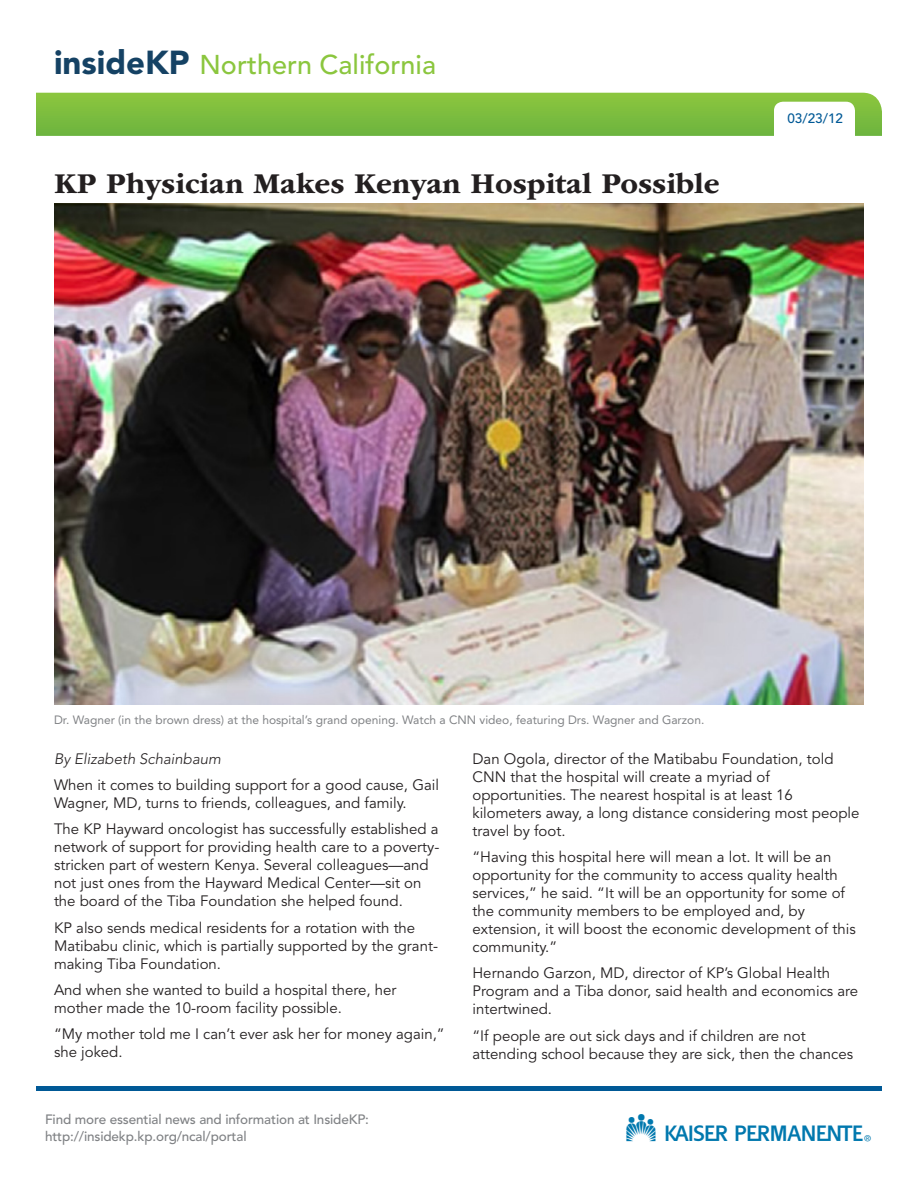
<style>
.page{position:relative;width:918px;height:1188px;background:#fff}
.page>*{position:absolute;margin:0;border:0;box-sizing:border-box;transform-origin:0 0}
.t1{font:42.75px "K Plogos";color:#0078ae}
.Headline{font:700 30px "ITC Garamond Std";color:#231f20}
.t2{font:500 27px "Avenir LT Std";color:#8bc63e}
.Answer{font:15px/18px "Avenir LT Std";color:#231f20}
.Interviewer{font:italic 300 15px "Avenir LT Std";color:#231f20}
.t3{font:500 13.5px/16.5px "Avenir LT Std";letter-spacing:-.01em;color:#808285}
.Date{font:500 13.5px "Avenir LT Std";color:#005996}
.t4{font:12px "Avenir LT Std";color:#808285}
.s1{font-weight:900;font-size:33px;color:#154264}
</style>
<div class="page">
<svg style="left:36px;top:93px;width:846px;height:43px"></svg>
<div style="left:36px;top:1086px;width:846px;height:5px;background:#005996"></div>
<div style="left:774px;top:102px;width:81px;height:43px;background:#fff;border-radius:9px"></div>
<img style="left:54px;top:204px;width:810px;height:500px">
<p class="t2" style="left:54px;top:50px;width:384px"><span class="s1">insideKP</span> Northern California</p>
<p class="Headline" style="left:54px;top:166px;width:667px">KP Physician Makes Kenyan Hospital Possible</p>
<p class="Date" style="left:787px;top:111px;width:57px">03/23/12</p>
<p class="t4" style="left:54px;top:712px;width:652px">Dr. Wagner (in the brown dress) at the hospital’s grand opening. Watch a CNN video, featuring Drs. Wagner and Garzon.</p>
<p class="Interviewer" style="left:54px;top:750px;width:168px">By Elizabeth Schainbaum</p>
<p class="Answer" style="left:54px;top:776px;width:386px">When it comes to building support for a good cause, Gail<br>Wagner, MD, turns to friends, colleagues, and family.</p>
<p class="Answer" style="left:54px;top:821px;width:387px">The KP Hayward oncologist has successfully established a network of support for providing health care to a poverty&shy;stricken part of western Kenya. Several colleagues—and not just ones from the Hayward Medical Center—sit on the board of the Tiba Foundation she helped found.</p>
<p class="Answer" style="left:54px;top:919px;width:386px">KP also sends medical residents for a rotation with the<br>Matibabu clinic, which is partially supported by the grant&shy;making Tiba Foundation.</p>
<p class="Answer" style="left:54px;top:981px;width:344px">And when she wanted to build a hospital there, her mother made the 10-room facility possible.</p>
<p class="Answer" style="left:54px;top:1025px;width:392px">“My mother told me I can’t ever ask her for money again,” she joked.</p>
<p class="Answer" style="left:472px;top:750px;width:388px">Dan Ogola, director of the Matibabu Foundation, told CNN that the hospital will create a myriad of opportunities. The nearest hospital is at least 16 kilometers away, a long distance considering most people travel by foot.</p>
<p class="Answer" style="left:472px;top:848px;width:385px">“Having this hospital here will mean a lot. It will be an opportunity for the community to access quality health services,” he said. “It will be an opportunity for some of the community members to be employed and, by extension, it will boost the economic development of this community.”</p>
<p class="Answer" style="left:472px;top:965px;width:387px">Hernando Garzon, MD, director of KP’s Global Health<br>Program and a Tiba donor, said health and economics are intertwined.</p>
<p class="Answer" style="left:472px;top:1027px;width:382px">“If people are out sick days and if children are not attending school because they are sick, then the chances</p>
<p class="t3" style="left:45px;top:1112px;width:326px">Find more essential news and information at InsideKP: http://insidekp.kp.org/ncal/portal</p>
<p class="t1" style="left:626px;top:1101px;width:251px">2</p>
</div>
